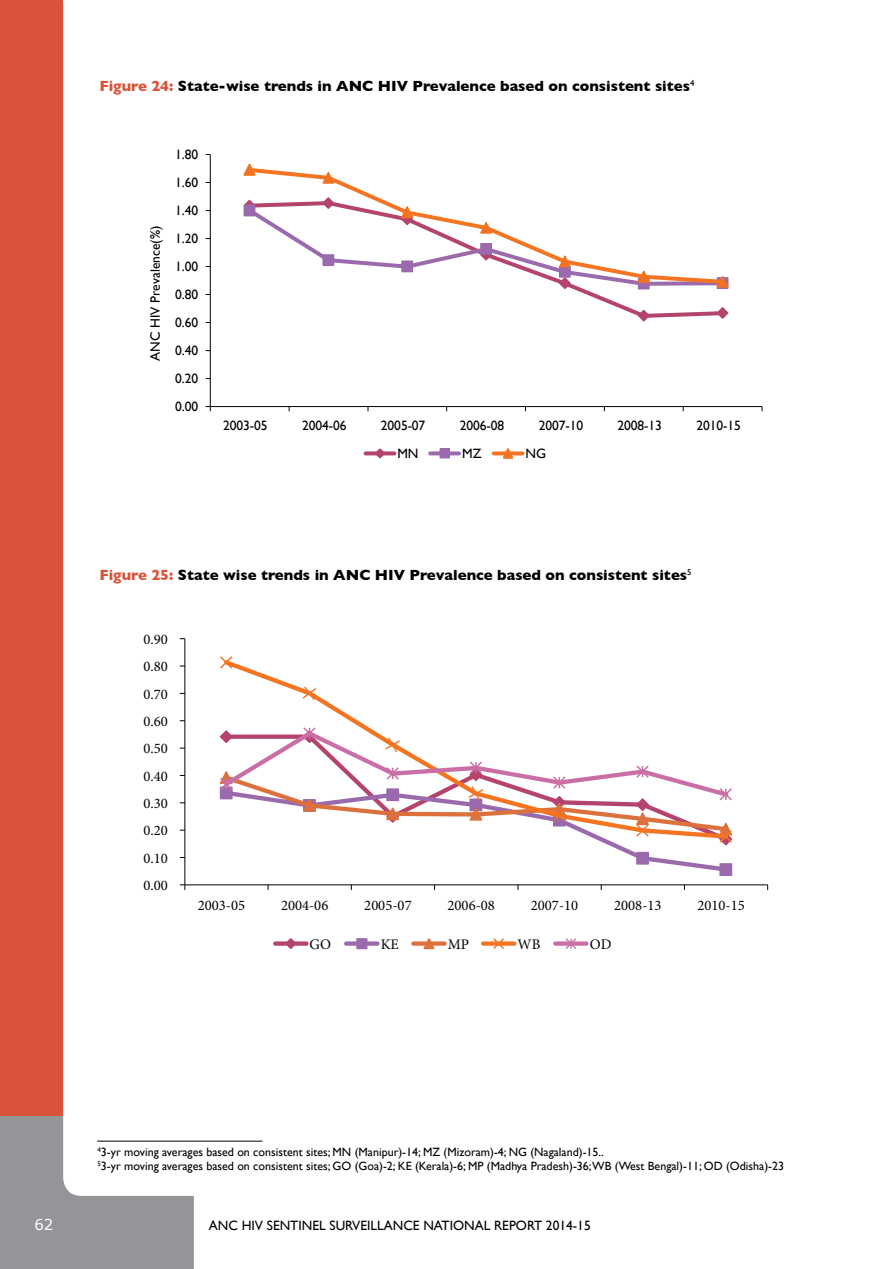
<style>
.page{position:relative;width:891px;height:1269px;background:#fff}
.page>*{position:absolute;margin:0;border:0;box-sizing:border-box;transform-origin:0 0}
.t1{font:700 15px "Gill Sans";color:#000}
.t2{font:15px "Verdana";color:#fff}
.t3{font:14.7px "Minion Pro";letter-spacing:.005em;color:#000}
.t4{font:13.5px "Gill Sans";color:#000}
.t5{font:12px/14.4px "Gill Sans";color:#000}
.s1{color:#db523a}
</style>
<div class="page">
<svg style="left:0;top:3px;width:194px;height:1266px"></svg>
<div style="left:0;top:0;width:63px;height:1116px;background:#db523a"></div>
<hr style="left:97px;top:1141px;width:165px;height:1px;background:#000">
<hr style="left:210px;top:154px;width:1px;height:253px;background:#000">
<hr style="left:210px;top:406px;width:552px;height:1px;background:#000">
<svg style="left:206px;top:406px;width:5px;height:5px"></svg>
<svg style="left:576px;top:290px;width:139px;height:28px"></svg>
<svg style="left:637px;top:309px;width:14px;height:13px"></svg>
<svg style="left:715px;top:307px;width:14px;height:12px"></svg>
<svg style="left:257px;top:168px;width:118px;height:28px"></svg>
<svg style="left:243px;top:163px;width:14px;height:13px"></svg>
<svg style="left:321px;top:171px;width:15px;height:13px"></svg>
<svg style="left:243px;top:196px;width:486px;height:94px"></svg>
<svg style="left:366px;top:451px;width:28px;height:4px"></svg>
<svg style="left:374px;top:448px;width:12px;height:11px"></svg>
<svg style="left:430px;top:451px;width:29px;height:4px"></svg>
<div style="left:440px;top:449px;width:9px;height:9px;background:#9a6aad"></div>
<div style="left:440px;top:448px;width:10px;height:10px;border:1px solid #9a6aad"></div>
<svg style="left:494px;top:451px;width:29px;height:4px"></svg>
<svg style="left:501px;top:448px;width:14px;height:11px"></svg>
<hr style="left:184px;top:639px;width:1px;height:246px;background:#000">
<hr style="left:185px;top:884px;width:583px;height:1px;background:#000">
<svg style="left:180px;top:884px;width:5px;height:6px"></svg>
<div style="left:719px;top:863px;width:13px;height:13px;border:1px solid #9a6aad"></div>
<svg style="left:234px;top:663px;width:133px;height:63px"></svg>
<svg style="left:220px;top:656px;width:14px;height:13px"></svg>
<svg style="left:301px;top:685px;width:17px;height:17px"></svg>
<svg style="left:219px;top:726px;width:514px;height:148px"></svg>
<div style="left:275px;top:941px;width:31px;height:5px;background:#b4436d"></div>
<svg style="left:284px;top:938px;width:14px;height:11px"></svg>
<div style="left:346px;top:941px;width:31px;height:5px;background:#9a6aad"></div>
<div style="left:357px;top:939px;width:10px;height:10px;background:#9a6aad"></div>
<div style="left:356px;top:938px;width:11px;height:11px;border:1px solid #9a6aad"></div>
<div style="left:413px;top:941px;width:32px;height:5px;background:#dd713e"></div>
<svg style="left:422px;top:938px;width:14px;height:12px"></svg>
<div style="left:483px;top:941px;width:31px;height:5px;background:#f47421"></div>
<svg style="left:492px;top:938px;width:14px;height:11px"></svg>
<div style="left:555px;top:941px;width:31px;height:5px;background:#ca6fa5"></div>
<svg style="left:564px;top:938px;width:14px;height:11px"></svg>
<p class="t1" style="left:99px;top:78px;width:597px"><span class="s1">Figure 24:</span> State-wise trends in ANC HIV Prevalence based on consistent sites<sup>4</sup></p>
<p class="t4" style="left:175px;top:147px;width:25px">1.80</p>
<p class="t4" style="left:175px;top:175px;width:25px">1.60</p>
<p class="t4" style="left:147px;top:361px;width:137px;rotate:-90deg">ANC HIV Prevalence(%)</p>
<p class="t4" style="left:175px;top:203px;width:25px">1.40</p>
<p class="t4" style="left:175px;top:231px;width:25px">1.20</p>
<p class="t4" style="left:175px;top:259px;width:25px">1.00</p>
<p class="t4" style="left:175px;top:287px;width:25px">0.80</p>
<p class="t4" style="left:175px;top:315px;width:25px">0.60</p>
<p class="t4" style="left:175px;top:343px;width:25px">0.40</p>
<p class="t4" style="left:175px;top:371px;width:25px">0.20</p>
<p class="t4" style="left:175px;top:399px;width:25px">0.00</p>
<p class="t4" style="left:223px;top:418px;width:46px">2003-05</p>
<p class="t4" style="left:302px;top:418px;width:46px">2004-06</p>
<p class="t4" style="left:381px;top:418px;width:46px">2005-07</p>
<p class="t4" style="left:460px;top:418px;width:46px">2006-08</p>
<p class="t4" style="left:539px;top:418px;width:46px">2007-10</p>
<p class="t4" style="left:618px;top:418px;width:46px">2008-13</p>
<p class="t4" style="left:696px;top:418px;width:46px">2010-15</p>
<p class="t4" style="left:397px;top:446px;width:23px">MN</p>
<p class="t4" style="left:462px;top:446px;width:21px">MZ</p>
<p class="t4" style="left:526px;top:446px;width:22px">NG</p>
<p class="t1" style="left:99px;top:566px;width:594px"><span class="s1">Figure 25:</span> State wise trends in ANC HIV Prevalence based on consistent sites<sup>5</sup></p>
<p class="t3" style="left:143px;top:629px;width:26px">0.90</p>
<p class="t3" style="left:143px;top:657px;width:26px">0.80</p>
<p class="t3" style="left:143px;top:684px;width:26px">0.70</p>
<p class="t3" style="left:143px;top:711px;width:26px">0.60</p>
<p class="t3" style="left:143px;top:739px;width:26px">0.50</p>
<p class="t3" style="left:143px;top:766px;width:26px">0.40</p>
<p class="t3" style="left:143px;top:793px;width:26px">0.30</p>
<p class="t3" style="left:143px;top:821px;width:26px">0.20</p>
<p class="t3" style="left:143px;top:848px;width:26px">0.10</p>
<p class="t3" style="left:143px;top:876px;width:26px">0.00</p>
<p class="t3" style="left:198px;top:896px;width:49px">2003-05</p>
<p class="t3" style="left:281px;top:896px;width:49px">2004-06</p>
<p class="t3" style="left:364px;top:896px;width:49px">2005-07</p>
<p class="t3" style="left:448px;top:896px;width:49px">2006-08</p>
<p class="t3" style="left:531px;top:896px;width:49px">2007-10</p>
<p class="t3" style="left:614px;top:896px;width:49px">2008-13</p>
<p class="t3" style="left:697px;top:896px;width:49px">2010-15</p>
<p class="t3" style="left:310px;top:934px;width:23px">GO</p>
<p class="t3" style="left:381px;top:934px;width:20px">KE</p>
<p class="t3" style="left:448px;top:934px;width:23px">MP</p>
<p class="t3" style="left:518px;top:934px;width:24px">WB</p>
<p class="t3" style="left:590px;top:934px;width:23px">OD</p>
<p class="t5" style="left:97px;top:1145px;width:688px"><sup>4</sup>3-yr moving averages based on consistent sites; MN (Manipur)-14; MZ (Mizoram)-4; NG (Nagaland)-15..<br><sup>5</sup>3-yr moving averages based on consistent sites; GO (Goa)-2; KE (Kerala)-6; MP (Madhya Pradesh)-36;WB (West Bengal)-11; OD (Odisha)-23</p>
<p class="t2" style="left:34px;top:1215px;width:21px">62</p>
<p class="t4" style="left:209px;top:1218px;width:383px">ANC HIV SENTINEL SURVEILLANCE NATIONAL REPORT 2014-15</p>
</div>
